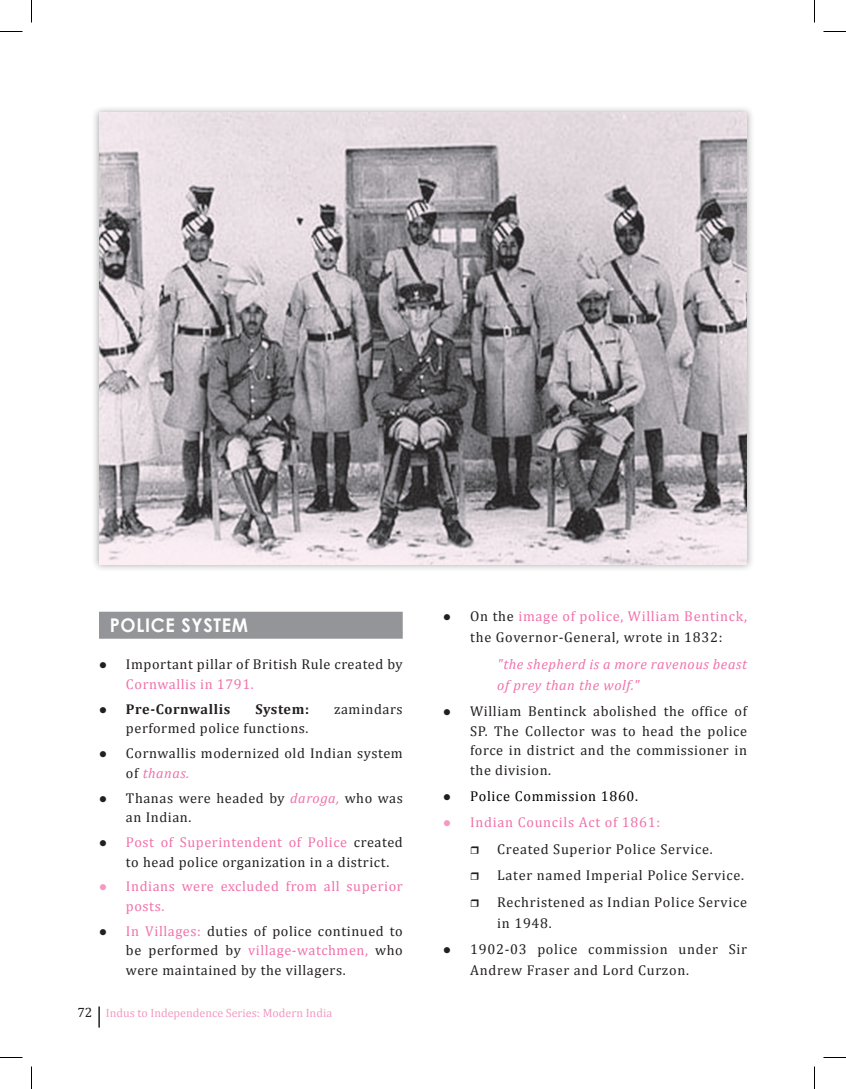
<style>
.page{position:relative;width:846px;height:1089px;background:#fff}
.page>*{position:absolute;margin:0;border:0;box-sizing:border-box;transform-origin:0 0}
.t1{font:700 18.9px "Century Gothic";letter-spacing:.04em;color:#fff;scale:.95 1}
.t2{font:14.25px/19.5px "Cambria";letter-spacing:.04em;color:#231f20}
.t3{font:italic 14.25px/21px "Cambria";letter-spacing:.04em;color:#f171ab}
.t4{font:14.25px/19.5px "Cambria";letter-spacing:.04em;color:#f171ab}
.t5{font:700 14.25px "Cambria";letter-spacing:.04em;color:#231f20}
.t6{font:14.25px "Cambria";letter-spacing:.05em;color:#000}
.t7{font:12px "Cambria";color:#f499c2}
.s1{color:#f171ab}
.s2{font-style:italic;color:#f171ab}
.s3{color:#f499c2}
.s4{font-size:13.5px;color:#231f20}
.s5{color:#231f20}
</style>
<div class="page">
<hr style="left:98px;top:1006px;width:2px;height:22px;background:#231f20">
<div style="left:99px;top:612px;width:304px;height:27px;background:#939598"></div>
<div style="left:91px;top:105px;width:664px;height:467px;background:#231f20;opacity:.4"></div>
<img style="left:99px;top:112px;width:648px;height:452px">
<svg style="left:0;top:31px;width:22px;height:1px"></svg>
<svg style="left:824px;top:31px;width:22px;height:1px"></svg>
<svg style="left:0;top:1057px;width:22px;height:1px"></svg>
<svg style="left:824px;top:1057px;width:22px;height:1px"></svg>
<svg style="left:31px;top:0;width:1px;height:22px"></svg>
<svg style="left:31px;top:1066px;width:1px;height:23px"></svg>
<svg style="left:814px;top:0;width:1px;height:22px"></svg>
<svg style="left:814px;top:1066px;width:1px;height:23px"></svg>
<h1 class="t1" style="left:110px;top:611px;width:147px">POLICE SYSTEM</h1>
<p class="t2" style="left:126px;top:655px;width:278px;text-indent:-27px">● Important pillar of British Rule created by<br><span class="s1">Cornwallis in 1791.</span></p>
<p class="t5" style="left:99px;top:700px;width:133px">● Pre-Cornwallis</p>
<p class="t5" style="left:255px;top:700px;width:55px">System:</p>
<p class="t2" style="left:334px;top:699px;width:70px">zamindars</p>
<p class="t2" style="left:126px;top:719px;width:184px">performed police functions.</p>
<p class="t2" style="left:126px;top:744px;width:278px;text-indent:-27px">● Cornwallis modernized old Indian system of <span class="s2">thanas.</span></p>
<p class="t2" style="left:126px;top:788px;width:278px;text-indent:-27px">● Thanas were headed by <span class="s2">daroga,</span> who was an Indian.</p>
<p class="t2" style="left:126px;top:832px;width:278px;text-indent:-27px">● <span class="s1">Post of Superintendent of Police</span> created to head police organization in a district.</p>
<p class="t4" style="left:126px;top:877px;width:278px;text-indent:-27px"><span class="s3">●</span> Indians were excluded from all superior posts.</p>
<p class="t2" style="left:126px;top:921px;width:278px;text-align:justify;text-indent:-27px">● <span class="s1">In Villages:</span> duties of police continued to be performed by <span class="s1">village-watchmen,</span> who were maintained by the villagers.</p>
<p class="t7" style="left:77px;top:1006px;width:256px"><span class="s4">72</span> Indus to Independence Series: Modern India</p>
<p class="t2" style="left:443px;top:606px;width:305px;line-height:21px;text-align:center">● On the <span class="s1">image of police, William Bentinck, </span>the Governor-General, wrote in 1832:</p>
<p class="t3" style="left:497px;top:653px;width:251px">"the shepherd is a more ravenous beast of prey than the wolf."</p>
<p class="t2" style="left:470px;top:701px;width:278px;text-align:justify;text-indent:-27px">● William Bentinck abolished the office of SP. The Collector was to head the police force in district and the commissioner in the division.</p>
<p class="t6" style="left:443px;top:788px;width:196px"><span class="s5">●</span> Police Commission 1860.</p>
<p class="t2" style="left:497px;top:809px;width:251px;line-height:26.4px;text-indent:-54px"><span class="s3">●</span> <span class="s1">Indian Councils Act of 1861:<br></span>Created Superior Police Service.<br>Later named Imperial Police Service.<br>Rechristened as Indian Police Service</p>
<p class="t2" style="left:497px;top:913px;width:56px">in 1948.</p>
<p class="t2" style="left:470px;top:939px;width:278px;line-height:21px;text-indent:-27px">● 1902-03 police commission under Sir<br>Andrew Fraser and Lord Curzon.</p>
</div>
